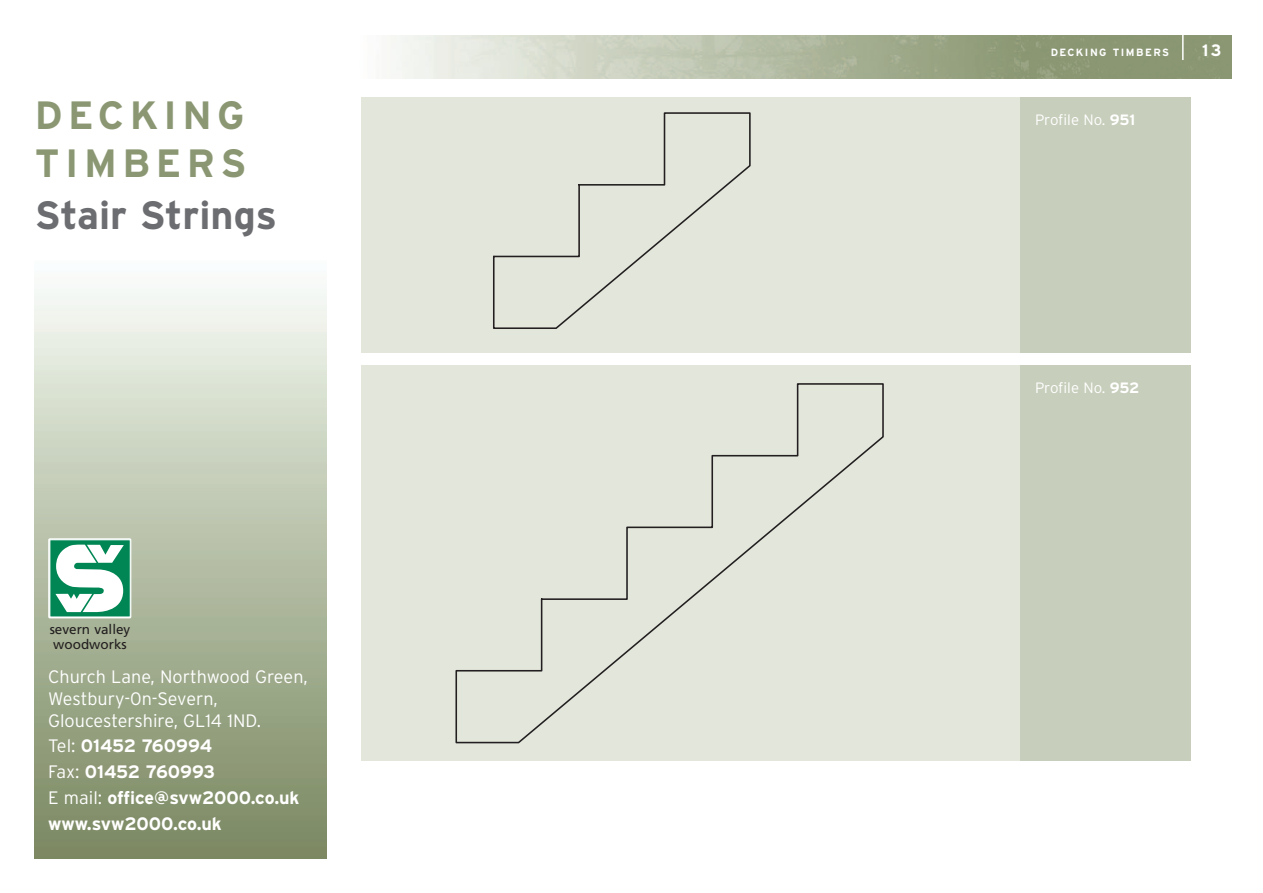
<style>
.page{position:relative;width:1263px;height:893px;background:#fff}
.page>*{position:absolute;margin:0;border:0;box-sizing:border-box;transform-origin:0 0}
.t1{font:700 39.45px/48px "Interstate";letter-spacing:.14em;color:#8a9772}
.t2{font:700 39.45px "Interstate";color:#6c6d70}
.t3{font:700 18px/25.8px "Interstate";color:#fff}
.t4{font:300 18px/21.6px "Interstate";color:#fff}
.t5{font:700 16.5px "Interstate";color:#fff}
.t6{font:300 15px "Interstate";color:#fff}
.t7{font:13.5px/15px "Frutiger";color:#231f20}
.t8{font:700 10.5px "Interstate";letter-spacing:.14em;color:#fff}
.s1{font-weight:300}
.s2{font-weight:700}
</style>
<div class="page">
<img style="left:34px;top:293px;width:292px;height:566px">
<div style="left:1020px;top:35px;width:212px;height:43px;background:#8a9772"></div>
<svg style="left:1182px;top:35px;width:1px;height:25px"></svg>
<div style="left:48px;top:538px;width:83px;height:80px;background:#f2f8f6;border-radius:2px"></div>
<svg style="left:50px;top:540px;width:80px;height:77px"></svg>
<div style="left:795px;top:98px;width:396px;height:255px;background:#c7cebb"></div>
<div style="left:361px;top:98px;width:659px;height:255px;background:#e2e6db"></div>
<svg style="left:493px;top:112px;width:258px;height:217px"></svg>
<div style="left:795px;top:365px;width:396px;height:396px;background:#c7cebb"></div>
<div style="left:361px;top:365px;width:659px;height:396px;background:#e2e6db"></div>
<svg style="left:455px;top:383px;width:429px;height:360px"></svg>
<h1 class="t1" style="left:35px;top:92px;width:213px">DECKING<br>TIMBERS</h1>
<h1 class="t2" style="left:35px;top:192px;width:244px">Stair Strings</h1>
<p class="t7" style="left:50px;top:623px;width:82px">severn valley woodworks</p>
<p class="t4" style="left:48px;top:666px;width:261px">Church Lane, Northwood Green,<br>Westbury-0n-Severn,<br>Gloucestershire, GL14 1ND.</p>
<p class="t3" style="left:48px;top:733px;width:253px"><span class="s1">Tel:</span> 01452 760994<br><span class="s1">Fax:</span> 01452 760993<br><span class="s1">E mail:</span> office@svw2000.co.uk www.svw2000.co.uk</p>
<p class="t8" style="left:1051px;top:46px;width:120px">DECKING TIMBERS</p>
<p class="t5" style="left:1202px;top:41px;width:21px">13</p>
<p class="t6" style="left:1035px;top:111px;width:102px">Profile No. <span class="s2">951</span></p>
<p class="t6" style="left:1035px;top:379px;width:106px">Profile No. <span class="s2">952</span></p>
</div>
